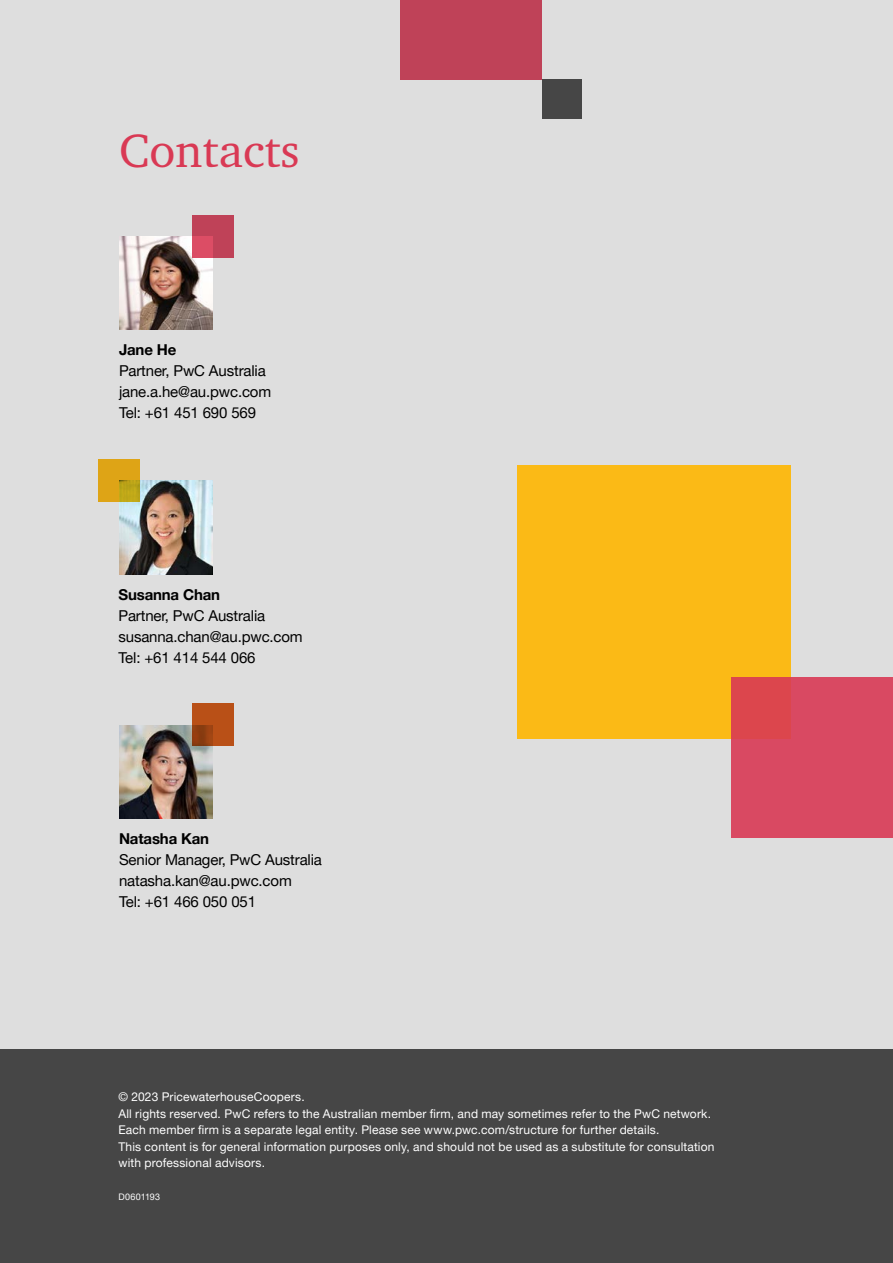
<style>
.page{position:relative;width:893px;height:1263px;background:#fff}
.page>*{position:absolute;margin:0;border:0;box-sizing:border-box;transform-origin:0 0}
.t1{font:48px "Charter ITC Pro";color:#d93954}
.t2{font:15px/21px "Helvetica Neue LT Pro";letter-spacing:-.01em;color:#000}
.t3{font:700 15px "Helvetica Neue LT Pro";letter-spacing:-.01em;color:#000}
.t4{font:12px/16.5px "Helvetica Neue LT Pro";letter-spacing:.015em;color:#fff}
.t5{font:9px "Helvetica Neue LT Pro";letter-spacing:.025em;color:#fff}
</style>
<div class="page">
<div style="left:0;top:0;width:892px;height:1049px;background:#dedede"></div>
<div style="left:0;top:1049px;width:892px;height:214px;background:#464646"></div>
<img style="left:119px;top:481px;width:94px;height:93px">
<img style="left:119px;top:726px;width:94px;height:92px">
<img style="left:119px;top:236px;width:94px;height:94px">
<div style="left:541px;top:79px;width:40px;height:40px;background:#464646"></div>
<div style="left:400px;top:0;width:141px;height:79px;background:#bf4258"></div>
<svg style="left:192px;top:215px;width:41px;height:42px;background:#c6445b"></svg>
<svg style="left:98px;top:459px;width:42px;height:43px;background:#d4a316"></svg>
<svg style="left:192px;top:704px;width:41px;height:42px;background:#ae4b15"></svg>
<div style="left:518px;top:465px;width:273px;height:274px;background:#fbba16"></div>
<svg style="left:731px;top:677px;width:162px;height:160px;background:#d9485e"></svg>
<h1 class="t1" style="left:119px;top:120px;width:182px">Contacts</h1>
<p class="t3" style="left:119px;top:341px;width:59px">Jane He</p>
<p class="t2" style="left:119px;top:360px;width:154px">Partner, PwC Australia jane.a.he@au.pwc.com<br>Tel: +61 451 690 569</p>
<p class="t3" style="left:118px;top:585px;width:103px">Susanna Chan</p>
<p class="t2" style="left:118px;top:604px;width:186px">Partner, PwC Australia susanna.chan@au.pwc.com<br>Tel: +61 414 544 066</p>
<p class="t3" style="left:119px;top:829px;width:92px">Natasha Kan</p>
<p class="t2" style="left:119px;top:849px;width:204px">Senior Manager, PwC Australia natasha.kan@au.pwc.com<br>Tel: +61 466 050 051</p>
<p class="t4" style="left:118px;top:1088px;width:598px">© 2023 PricewaterhouseCoopers.<br>All rights reserved. PwC refers to the Australian member firm, and may sometimes refer to the PwC network.<br>Each member firm is a separate legal entity. Please see www.pwc.com/structure for further details.<br>This content is for general information purposes only, and should not be used as a substitute for consultation with professional advisors.</p>
<p class="t5" style="left:118px;top:1191px;width:43px">D0601193</p>
</div>
